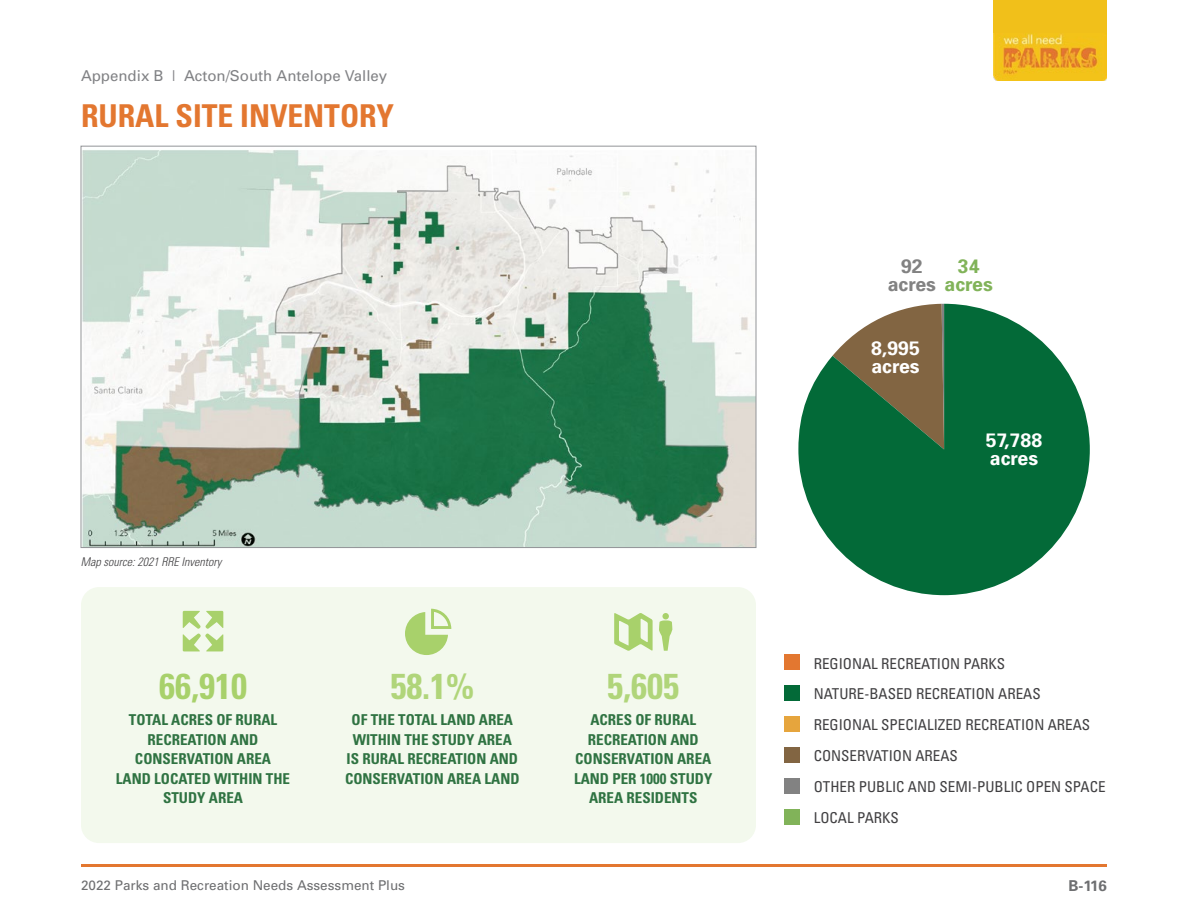
<style>
.page{position:relative;width:1188px;height:918px;background:#fff}
.page>*{position:absolute;margin:0;border:0;box-sizing:border-box;transform-origin:0 0}
.t1{font:700 condensed 36px "Univers";color:#b0d57a}
.t2{font:700 condensed 36px "Univers";color:#a8d16b}
.t3{font:700 condensed 31.5px "Univers";color:#e37730}
.t4{font:700 19.5px/18px "Univers";color:#fff}
.t5{font:700 19.5px/18px "Univers";color:#828282}
.t6{font:700 19.5px "Univers";color:#81b359}
.t7{font:700 condensed 15px/19.5px "Univers";color:#2f7342;text-align:center}
.t8{font:condensed 15px/30.9px "Univers";color:#414042}
.t9{font:15px "Univers";color:#818285}
.t10{font:700 15px "Univers";color:#6e6f71}
.t11{font:13.5px "Univers";color:#6e6f71}
.t12{font:italic 300 condensed 12px "Univers";color:#414042}
.s1{color:#81b359}
</style>
<div class="page">
<img style="left:994px;top:33px;width:113px;height:48px">
<div style="left:994px;top:0;width:113px;height:33px;background:#f1c01a"></div>
<hr style="left:81px;top:864px;width:1026px;height:3px;background:#e37730">
<svg style="left:798px;top:304px;width:292px;height:291px;fill:#036a38"></svg>
<div style="left:784px;top:654px;width:16px;height:16px;background:#e37730"></div>
<div style="left:784px;top:685px;width:16px;height:16px;background:#036a38"></div>
<div style="left:784px;top:716px;width:16px;height:16px;background:#e6a53d"></div>
<div style="left:784px;top:747px;width:16px;height:16px;background:#826542"></div>
<div style="left:784px;top:778px;width:16px;height:16px;background:#828282"></div>
<div style="left:784px;top:809px;width:16px;height:16px;background:#81b359"></div>
<div style="left:81px;top:587px;width:675px;height:256px;background:#f3f9ed;border-radius:18px"></div>
<svg style="left:405px;top:609px;width:46px;height:46px"></svg>
<svg style="left:183px;top:611px;width:40px;height:40px"></svg>
<svg style="left:614px;top:613px;width:39px;height:38px"></svg>
<div style="left:662px;top:613px;width:7px;height:6px;background:#a8d16b;border-radius:50%"></div>
<svg style="left:659px;top:620px;width:13px;height:31px"></svg>
<img style="left:83px;top:150px;width:671px;height:396px">
<p class="t9" style="left:81px;top:66px;width:308px">Appendix B | Acton/South Antelope Valley</p>
<h2 class="t3" style="left:81px;top:97px;width:314px">RURAL SITE INVENTORY</h2>
<p class="t12" style="left:81px;top:555px;width:142px">Map source: 2021 RRE Inventory</p>
<h1 class="t2" style="left:159px;top:664px;width:89px">66,910</h1>
<p class="t7" style="left:116px;top:710px;width:176px">TOTAL ACRES OF RURAL<br>RECREATION AND<br>CONSERVATION AREA<br>LAND LOCATED WITHIN THE<br>STUDY AREA</p>
<h1 class="t1" style="left:390px;top:664px;width:85px">58.1%</h1>
<p class="t7" style="left:345px;top:710px;width:176px">OF THE TOTAL LAND AREA<br>WITHIN THE STUDY AREA<br>IS RURAL RECREATION AND<br>CONSERVATION AREA LAND</p>
<h1 class="t1" style="left:607px;top:664px;width:73px">5,605</h1>
<p class="t7" style="left:574px;top:710px;width:140px">ACRES OF RURAL<br>RECREATION AND<br>CONSERVATION AREA<br>LAND PER 1000 STUDY<br>AREA RESIDENTS</p>
<h3 class="t5" style="left:888px;top:257px;width:107px;text-indent:13px">92<br>acres <span class="s1">acres</span></h3>
<h3 class="t6" style="left:958px;top:254px;width:23px">34</h3>
<h3 class="t4" style="left:871px;top:339px;width:50px">8,995 acres</h3>
<h3 class="t4" style="left:986px;top:430px;width:58px">57,788 acres</h3>
<p class="t8" style="left:814px;top:647px;width:293px">REGIONAL RECREATION PARKS<br>NATURE-BASED RECREATION AREAS<br>REGIONAL SPECIALIZED RECREATION AREAS<br>CONSERVATION AREAS<br>OTHER PUBLIC AND SEMI-PUBLIC OPEN SPACE<br>LOCAL PARKS</p>
<p class="t11" style="left:81px;top:877px;width:326px">2022 Parks and Recreation Needs Assessment Plus</p>
<p class="t10" style="left:1068px;top:876px;width:40px">B-116</p>
</div>
